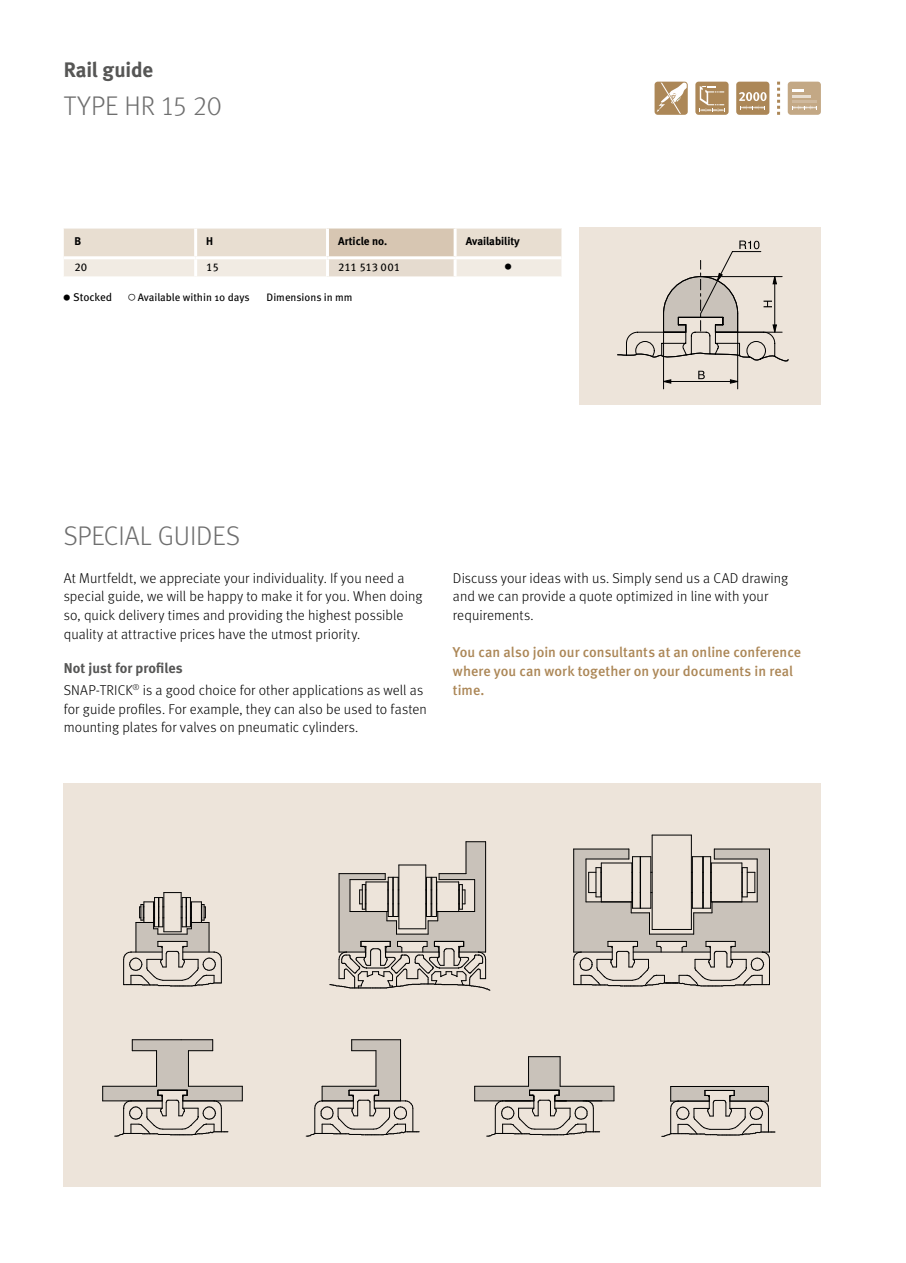
<style>
.page{position:relative;width:906px;height:1263px;background:#fff}
.page>*{position:absolute;margin:0;border:0;box-sizing:border-box;transform-origin:0 0}
.t1{font:300 27px "Meta";letter-spacing:-.005em;color:#6e6e6e}
.t2{font:700 21px "Meta";letter-spacing:-.01em;color:#565655}
.t3{font:300 14.25px/18.8px "Meta";letter-spacing:.005em;color:#000}
.t4{font:500 14.25px/18.8px "Meta";color:#ac8757}
.t5{font:700 11.25px "Meta";color:#000}
.t6{font:11.25px "Meta Pro";letter-spacing:-.005em;color:#000}
.t7{font:10.8px "Meta Pro";color:#000}
.t8{font:9.75px "Science Pi BQ";color:#000}
.s1{font-family:"Meta Light LF";font-weight:400}
.s2{font-family:"Science Pi BQ";font-size:9.75px}
.s3{font-family:"Science Pi BQ"}
.s4{font-weight:700;color:#565655}
</style>
<div class="page">
<div style="left:580px;top:227px;width:241px;height:178px;background:#ede4da"></div>
<hr style="left:663px;top:381px;width:74px;height:1px;background:#000">
<hr style="left:663px;top:332px;width:1px;height:57px;background:#000">
<hr style="left:737px;top:332px;width:1px;height:57px;background:#000">
<svg style="left:698px;top:371px;width:7px;height:8px"></svg>
<svg style="left:663px;top:379px;width:8px;height:5px"></svg>
<svg style="left:730px;top:379px;width:8px;height:5px"></svg>
<svg style="left:617px;top:241px;width:171px;height:124px"></svg>
<svg style="left:64px;top:229px;width:497px;height:47px"></svg>
<hr style="left:194px;top:229px;width:3px;height:27px;background:#fff">
<hr style="left:194px;top:259px;width:3px;height:17px;background:#fff">
<hr style="left:64px;top:256px;width:132px;height:3px;background:#fff">
<hr style="left:196px;top:256px;width:131px;height:3px;background:#fff">
<hr style="left:455px;top:256px;width:106px;height:3px;background:#fff">
<div style="left:695px;top:82px;width:33px;height:33px;background:#ac8757;border-radius:3px"></div>
<svg style="left:699px;top:86px;width:26px;height:26px"></svg>
<div style="left:736px;top:82px;width:33px;height:33px;background:#ac8757;border-radius:3px"></div>
<svg style="left:739px;top:92px;width:27px;height:17px"></svg>
<svg style="left:654px;top:82px;width:34px;height:33px"></svg>
<svg style="left:655px;top:83px;width:31px;height:31px"></svg>
<div style="left:787px;top:82px;width:34px;height:33px;background:#c3a885;border-radius:3px"></div>
<svg style="left:792px;top:106px;width:25px;height:3px"></svg>
<hr style="left:792px;top:100px;width:24px;height:3px;background:#cfb99e">
<svg style="left:792px;top:90px;width:18px;height:7px"></svg>
<svg style="left:777px;top:82px;width:3px;height:33px"></svg>
<div style="left:64px;top:783px;width:757px;height:404px;background:#ede4da"></div>
<div style="left:327px;top:228px;width:128px;height:30px;background:#d7c6b2"></div>
<div style="left:327px;top:258px;width:128px;height:19px;background:#e5dbcf"></div>
<hr style="left:326px;top:227px;width:130px;height:2px;background:#fff">
<hr style="left:326px;top:276px;width:130px;height:1px;background:#fff">
<hr style="left:326px;top:229px;width:3px;height:27px;background:#fff">
<hr style="left:453px;top:229px;width:3px;height:27px;background:#fff">
<hr style="left:326px;top:259px;width:3px;height:17px;background:#fff">
<hr style="left:453px;top:259px;width:3px;height:17px;background:#fff">
<hr style="left:326px;top:256px;width:130px;height:3px;background:#fff">
<svg style="left:102px;top:1040px;width:141px;height:97px"></svg>
<hr style="left:183px;top:1100px;width:59px;height:1px;background:#000">
<hr style="left:103px;top:1100px;width:59px;height:1px;background:#000">
<hr style="left:132px;top:1039px;width:49px;height:1px;background:#000">
<hr style="left:181px;top:1039px;width:32px;height:1px;background:#000">
<svg style="left:306px;top:1040px;width:114px;height:97px"></svg>
<hr style="left:352px;top:1039px;width:48px;height:1px;background:#000">
<svg style="left:474px;top:1056px;width:140px;height:81px"></svg>
<hr style="left:528px;top:1056px;width:32px;height:1px;background:#000">
<svg style="left:661px;top:1086px;width:114px;height:51px"></svg>
<svg style="left:123px;top:892px;width:99px;height:95px"></svg>
<hr style="left:652px;top:835px;width:1px;height:94px;background:#000">
<hr style="left:652px;top:835px;width:39px;height:1px;background:#000">
<hr style="left:691px;top:835px;width:1px;height:94px;background:#000">
<svg style="left:573px;top:849px;width:197px;height:138px"></svg>
<svg style="left:330px;top:841px;width:160px;height:150px"></svg>
<h2 class="t2" style="left:64px;top:58px;width:91px">Rail guide</h2>
<h1 class="t1" style="left:64px;top:90px;width:159px">Type HR <span class="s1">15 20</span></h1>
<p class="t5" style="left:74px;top:235px;width:8px">B</p>
<p class="t5" style="left:206px;top:235px;width:8px">H</p>
<p class="t5" style="left:338px;top:235px;width:51px">Article no.</p>
<p class="t5" style="left:466px;top:235px;width:56px">Availability</p>
<p class="t6" style="left:74px;top:260px;width:14px">20</p>
<p class="t6" style="left:206px;top:260px;width:14px">15</p>
<p class="t6" style="left:338px;top:260px;width:63px">211 513 001</p>
<p class="t8" style="left:505px;top:261px;width:8px">”</p>
<p class="t6" style="left:64px;top:290px;width:50px"><span class="s2">”</span> Stocked</p>
<p class="t7" style="left:129px;top:290px;width:123px"><span class="s3">@</span> Available within 10 days</p>
<p class="t7" style="left:266px;top:290px;width:88px">Dimensions in mm</p>
<h1 class="t1" style="left:64px;top:520px;width:178px">SPECIAL GUIDES</h1>
<p class="t3" style="left:64px;top:568px;width:360px">At Murtfeldt, we appreciate your individuality. If you need a special guide, we will be happy to make it for you. When doing so, quick delivery times and providing the highest possible quality at attractive prices have the utmost priority.</p>
<p class="t3" style="left:64px;top:657px;width:361px;line-height:21.8px"><span class="s4">Not just for profiles<br></span>SNAP-TRICK<sup>®</sup> is a good choice for other applications as well as</p>
<p class="t3" style="left:64px;top:699px;width:365px">for guide profiles. For example, they can also be used to fasten mounting plates for valves on pneumatic cylinders.</p>
<p class="t3" style="left:453px;top:568px;width:337px">Discuss your ideas with us. Simply send us a CAD drawing and we can provide a quote optimized in line with your requirements.</p>
<p class="t4" style="left:453px;top:643px;width:349px">You can also join our consultants at an online conference where you can work together on your documents in real time.</p>
</div>
